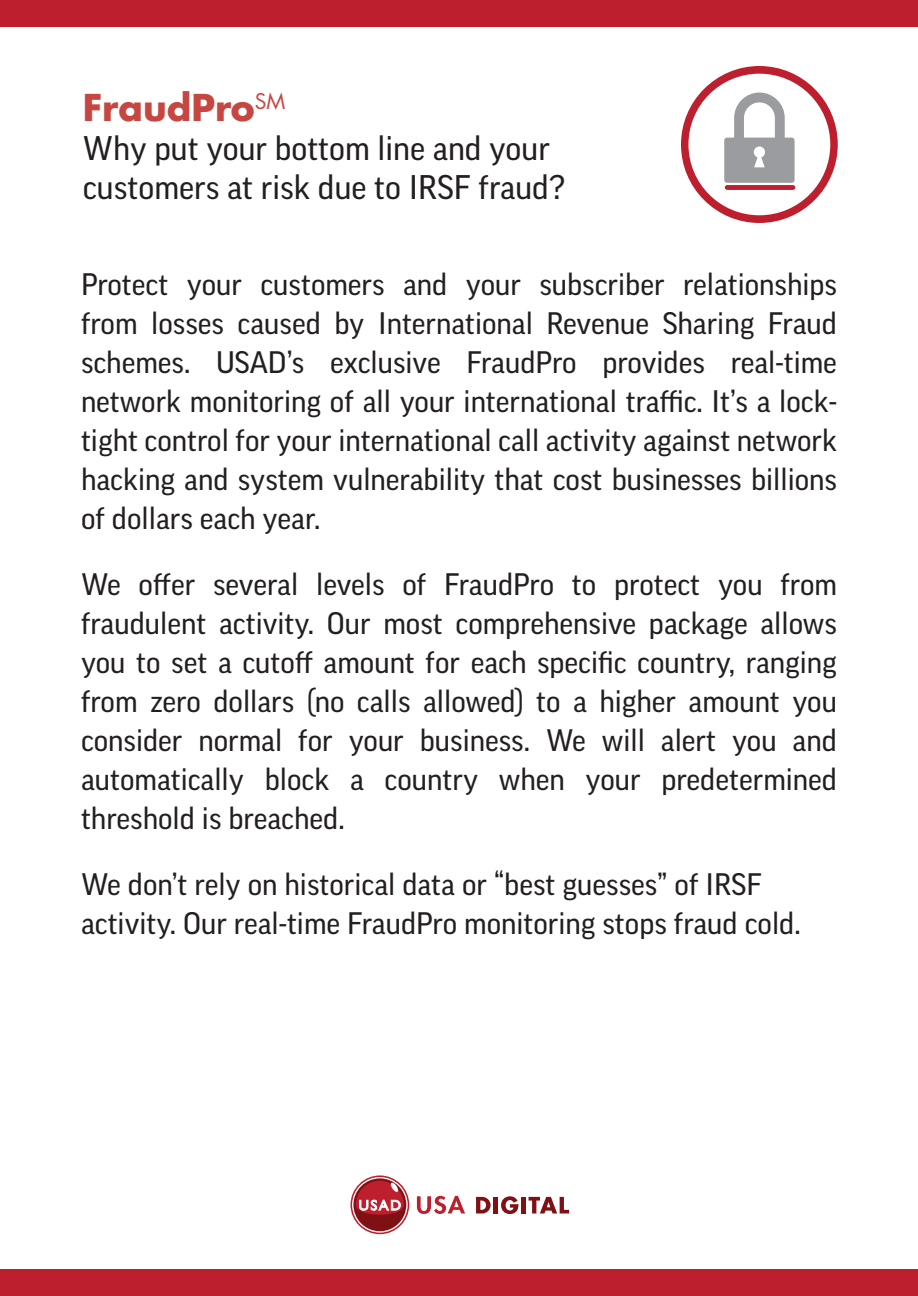
<style>
.page{position:relative;width:918px;height:1296px;background:#fff}
.page>*{position:absolute;margin:0;border:0;box-sizing:border-box;transform-origin:0 0}
.t1{font:700 36px "Futura";color:#c64741}
.t2{font:33px/39px "Good OT";color:#231f20}
.t3{font:30px/39px "Good OT";color:#231f20;text-align:justify}
</style>
<div class="page">
<svg style="left:681px;top:66px;width:157px;height:157px"></svg>
<div style="left:725px;top:185px;width:70px;height:5px;background:#bd1f2f;border-radius:2px"></div>
<svg style="left:417px;top:1196px;width:48px;height:18px"></svg>
<svg style="left:476px;top:1197px;width:15px;height:16px"></svg>
<hr style="left:494px;top:1197px;width:4px;height:16px;background:#7f1013">
<svg style="left:501px;top:1196px;width:17px;height:18px"></svg>
<hr style="left:522px;top:1197px;width:4px;height:16px;background:#7f1013">
<svg style="left:529px;top:1197px;width:40px;height:16px"></svg>
<svg style="left:351px;top:1175px;width:58px;height:59px"></svg>
<div style="left:0;top:0;width:918px;height:27px;background:#be1f2e"></div>
<div style="left:0;top:1269px;width:918px;height:27px;background:#be1f2e"></div>
<p class="t1" style="left:83px;top:82px;width:204px">FraudPro<sup>SM</sup></p>
<p class="t2" style="left:83px;top:129px;width:484px">Why put your bottom line and your customers at risk due to IRSF fraud?</p>
<p class="t3" style="left:81px;top:265px;width:758px">Protect your customers and your subscriber relationships from losses caused by International Revenue Sharing Fraud schemes. USAD’s exclusive FraudPro provides real-time network monitoring of all your international traffic. It’s a lock&shy;tight control for your international call activity against network hacking and system vulnerability that cost businesses billions of dollars each year.</p>
<p class="t3" style="left:81px;top:565px;width:758px">We offer several levels of FraudPro to protect you from fraudulent activity. Our most comprehensive package allows you to set a cutoff amount for each specific country, ranging from zero dollars (no calls allowed) to a higher amount you consider normal for your business. We will alert you and automatically block a country when your predetermined threshold is breached.</p>
<p class="t3" style="left:81px;top:865px;width:721px">We don’t rely on historical data or “best guesses” of IRSF activity. Our real-time FraudPro monitoring stops fraud cold.</p>
</div>
